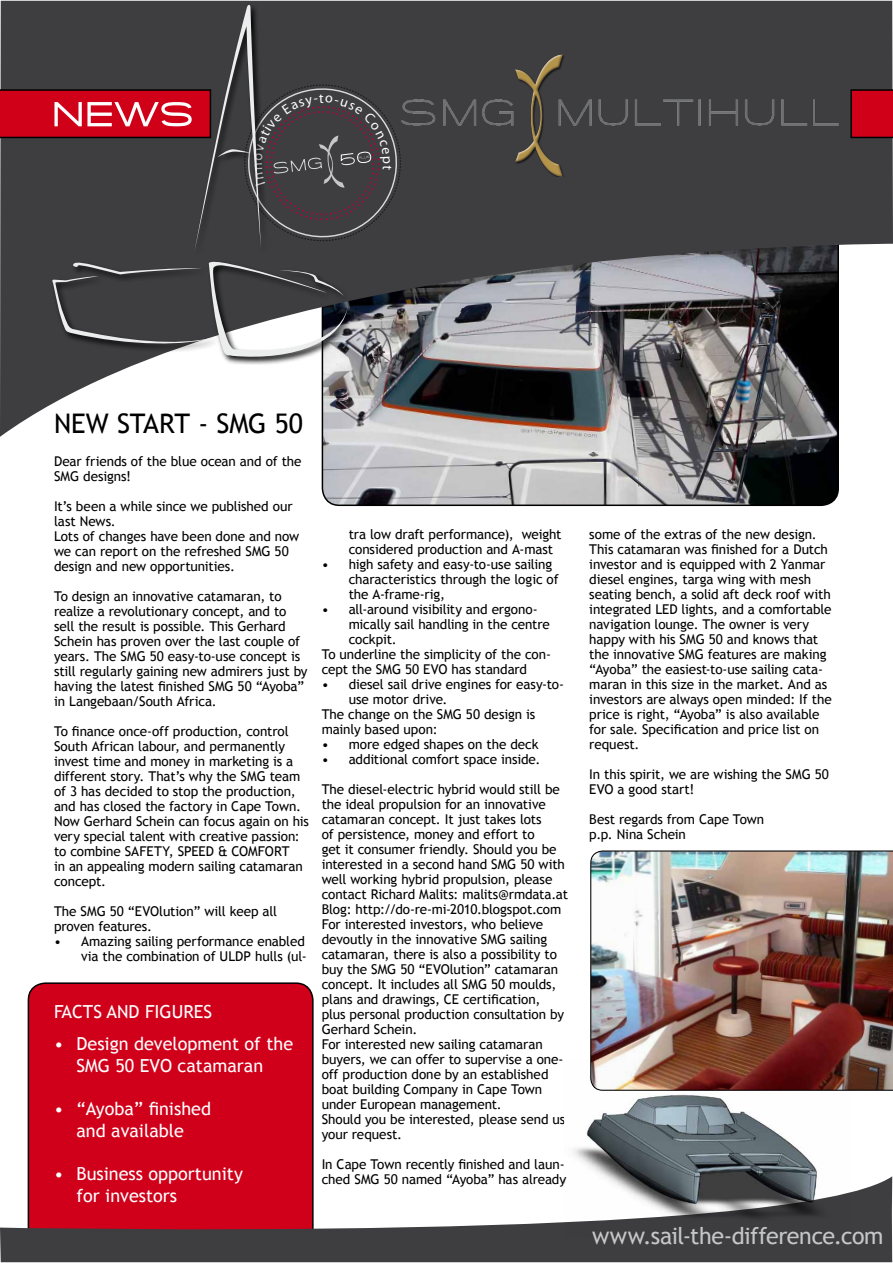
<style>
.page{position:relative;width:893px;height:1263px;background:#fff}
.page>*{position:absolute;margin:0;border:0;box-sizing:border-box;transform-origin:0 0}
.t1{font:27px "Trebuchet MS";letter-spacing:-.005em;color:#000}
.t2{font:23.25px "Trebuchet MS";letter-spacing:-.015em;color:#c6c7c8}
.t3{font:18px/21.6px "Trebuchet MS";color:#fff;text-align:center}
.t4{font:13.5px/15px "Trebuchet MS";letter-spacing:-.01em;color:#000}
</style>
<div class="page">
<img style="left:590px;top:850px;width:303px;height:241px">
<div style="left:28px;top:983px;width:285px;height:271px;background:#d1001a;border-radius:17px"></div>
<div style="left:28px;top:982px;width:286px;height:272px;border:2px solid #000;border-radius:17px"></div>
<img style="left:322px;top:437px;width:516px;height:68px">
<svg style="left:0;top:1px;width:893px;height:436px"></svg>
<img style="left:401px;top:54px;width:438px;height:122px">
<svg style="left:850px;top:89px;width:43px;height:49px"></svg>
<svg style="left:0;top:1176px;width:892px;height:86px"></svg>
<img style="left:564px;top:1059px;width:286px;height:178px">
<svg style="left:0;top:3px;width:401px;height:358px"></svg>
<h1 class="t1" style="left:54px;top:408px;width:250px">NEW START - SMG 50</h1>
<p class="t4" style="left:54px;top:454px;width:249px">Dear friends of the blue ocean and of the<br>SMG designs!</p>
<p class="t4" style="left:54px;top:499px;width:247px">It’s been a while since we published our last News.<br>Lots of changes have been done and now we can report on the refreshed SMG 50 design and new opportunities.</p>
<p class="t4" style="left:54px;top:589px;width:255px">To design an innovative catamaran, to realize a revolutionary concept, and to sell the result is possible. This Gerhard Schein has proven over the last couple of years. The SMG 50 easy-to-use concept is still regularly gaining new admirers just by having the latest finished SMG 50 “Ayoba” in Langebaan/South Africa.</p>
<p class="t4" style="left:54px;top:724px;width:256px">To finance once-off production, control South African labour, and permanently invest time and money in marketing is a different story. That’s why the SMG team of 3 has decided to stop the production, and has closed the factory in Cape Town.<br>Now Gerhard Schein can focus again on his very special talent with creative passion: to combine SAFETY, SPEED &amp; COMFORT<br>in an appealing modern sailing catamaran concept.</p>
<p class="t4" style="left:54px;top:904px;width:225px">The SMG 50 “EVOlution” will keep all proven features.</p>
<p class="t4" style="left:54px;top:934px;width:254px;text-align:right">• Amazing sailing performance enabled via the combination of ULDP hulls (ul-</p>
<h3 class="t3" style="left:54px;top:1001px;width:160px">FACTS AND FIGURES</h3>
<h3 class="t3" style="left:54px;top:1033px;width:241px">• Design development of the<br>SMG 50 EVO catamaran</h3>
<h3 class="t3" style="left:54px;top:1098px;width:159px">• “Ayoba” finished and available</h3>
<h3 class="t3" style="left:76px;top:1163px;width:168px;text-align:left;text-indent:-22px">• Business opportunity for investors</h3>
<p class="t4" style="left:349px;top:527px;width:214px">tra low draft performance), weight considered production and A-mast</p>
<p class="t4" style="left:349px;top:557px;width:212px;text-indent:-27px">• high safety and easy-to-use sailing characteristics through the logic of the A-frame-rig,</p>
<p class="t4" style="left:322px;top:602px;width:218px">• all-around visibility and ergono-</p>
<p class="t4" style="left:349px;top:617px;width:203px">mically sail handling in the centre</p>
<p class="t4" style="left:349px;top:632px;width:50px">cockpit.</p>
<p class="t4" style="left:322px;top:647px;width:231px">To underline the simplicity of the con-</p>
<p class="t4" style="left:322px;top:662px;width:207px">cept the SMG 50 EVO has standard</p>
<p class="t4" style="left:322px;top:677px;width:244px">• diesel sail drive engines for easy-to-</p>
<p class="t4" style="left:349px;top:692px;width:100px">use motor drive.</p>
<p class="t4" style="left:322px;top:707px;width:215px">The change on the SMG 50 design is</p>
<p class="t4" style="left:322px;top:722px;width:117px">mainly based upon:</p>
<p class="t4" style="left:322px;top:737px;width:218px">• more edged shapes on the deck</p>
<p class="t4" style="left:322px;top:752px;width:220px">• additional comfort space inside.</p>
<p class="t4" style="left:322px;top:782px;width:248px">The diesel-electric hybrid would still be the ideal propulsion for an innovative catamaran concept. It just takes lots<br>of persistence, money and effort to<br>get it consumer friendly. Should you be interested in a second hand SMG 50 with well working hybrid propulsion, please contact Richard Malits: malits@rmdata.at Blog: http://do-re-mi-2010.blogspot.com For interested investors, who believe devoutly in the innovative SMG sailing catamaran, there is also a possibility to buy the SMG 50 “EVOlution” catamaran concept. It includes all SMG 50 moulds, plans and drawings, CE certification,<br>plus personal production consultation by Gerhard Schein.<br>For interested new sailing catamaran buyers, we can offer to supervise a one&shy;off production done by an established boat building Company in Cape Town under European management.<br>Should you be interested, please send us your request.</p>
<p class="t4" style="left:322px;top:1157px;width:246px">In Cape Town recently finished and laun&shy;ched SMG 50 named “Ayoba” has already</p>
<p class="t4" style="left:589px;top:527px;width:244px">some of the extras of the new design.<br>This catamaran was finished for a Dutch investor and is equipped with 2 Yanmar diesel engines, targa wing with mesh seating bench, a solid aft deck roof with integrated LED lights, and a comfortable navigation lounge. The owner is very happy with his SMG 50 and knows that the innovative SMG features are making “Ayoba” the easiest-to-use sailing cata&shy;maran in this size in the market. And as investors are always open minded: If the price is right, “Ayoba” is also available for sale. Specification and price list on request.</p>
<p class="t4" style="left:589px;top:767px;width:241px">In this spirit, we are wishing the SMG 50<br>EVO a good start!</p>
<p class="t4" style="left:589px;top:812px;width:176px">Best regards from Cape Town p.p. Nina Schein</p>
<h2 class="t2" style="left:592px;top:1222px;width:293px">www.sail-the-difference.com</h2>
</div>
